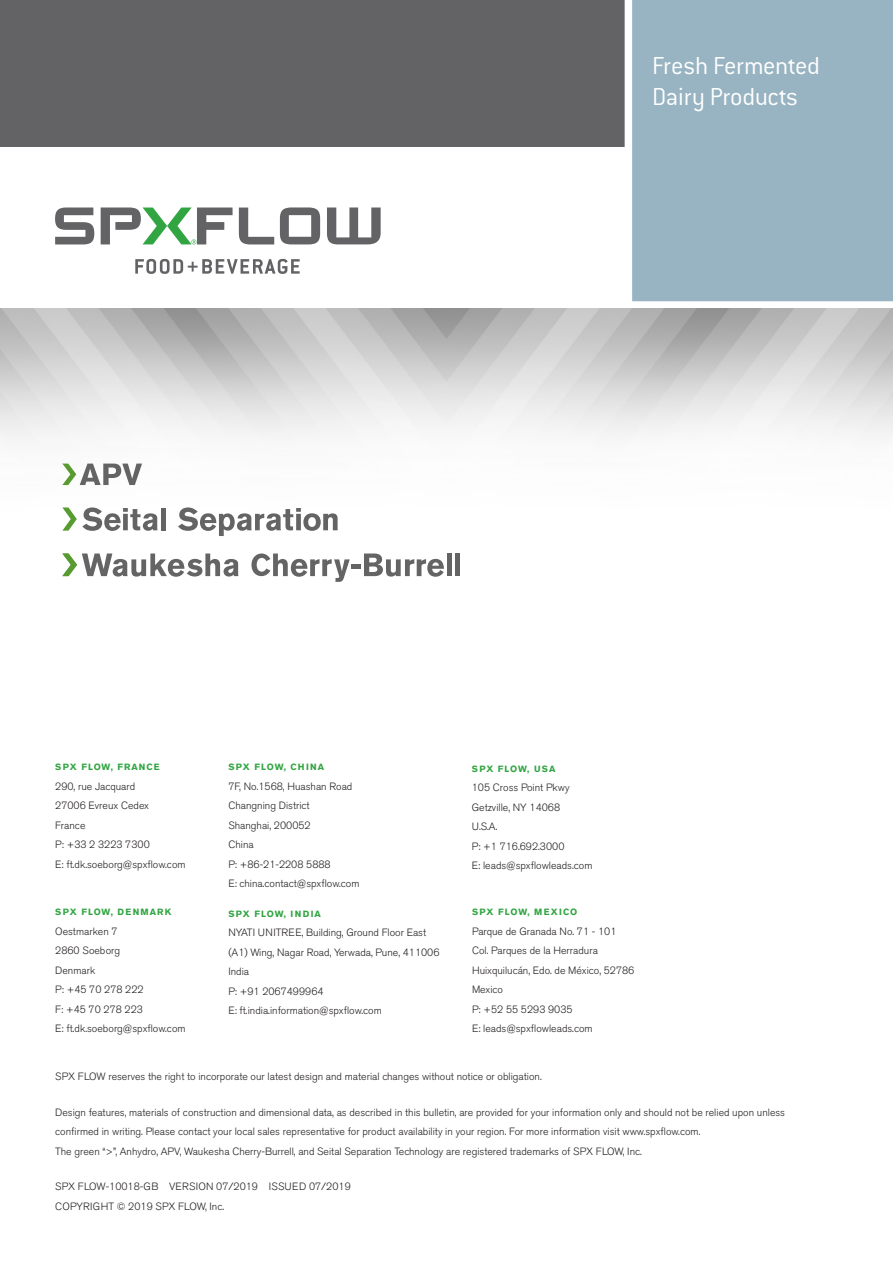
<style>
.page{position:relative;width:893px;height:1263px;background:#fff}
.page>*{position:absolute;margin:0;border:0;box-sizing:border-box;transform-origin:0 0}
.t1{font:300 27px/31.5px "Conduit ITC Std";letter-spacing:-.015em;color:#fff}
.t2{font:300 10.5px/19.5px "Akzidenz Grotesk BE";color:#231f20}
.t3{font:700 9px "Akzidenz Grotesk BE";letter-spacing:.11em;color:#32a543}
</style>
<div class="page">
<div style="left:0;top:0;width:630px;height:146px;background:#636366"></div>
<div style="left:631px;top:0;width:262px;height:305px;background:#98b4c2"></div>
<div style="left:0;top:301px;width:893px;height:8px;background:#fff"></div>
<div style="left:625px;top:0;width:7px;height:306px;background:#fff"></div>
<svg style="left:135px;top:259px;width:165px;height:15px"></svg>
<svg style="left:55px;top:207px;width:39px;height:37px"></svg>
<svg style="left:280px;top:207px;width:40px;height:37px"></svg>
<svg style="left:239px;top:208px;width:35px;height:36px"></svg>
<svg style="left:327px;top:207px;width:54px;height:37px"></svg>
<svg style="left:101px;top:207px;width:132px;height:37px"></svg>
<img style="left:0;top:309px;width:893px;height:222px">
<svg style="left:62px;top:464px;width:80px;height:21px"></svg>
<svg style="left:62px;top:553px;width:177px;height:24px"></svg>
<svg style="left:251px;top:553px;width:99px;height:29px"></svg>
<hr style="left:351px;top:564px;width:10px;height:4px;background:#656464">
<svg style="left:364px;top:553px;width:80px;height:24px"></svg>
<hr style="left:447px;top:553px;width:4px;height:23px;background:#656464">
<div style="left:455px;top:553px;width:5px;height:23px;background:#656464"></div>
<hr style="left:162px;top:508px;width:4px;height:22px;background:#656464">
<svg style="left:178px;top:507px;width:160px;height:29px"></svg>
<svg style="left:62px;top:507px;width:96px;height:24px"></svg>
<h1 class="t1" style="left:652px;top:50px;width:170px">Fresh Fermented<br>Dairy Products</h1>
<p class="t3" style="left:55px;top:762px;width:106px">SPX FLOW, FRANCE</p>
<p class="t2" style="left:55px;top:776px;width:132px">290, rue Jacquard<br>27006 Evreux Cedex<br>France<br>P: +33 2 3223 7300<br>E: ft.dk.soeborg@spxflow.com</p>
<p class="t3" style="left:55px;top:907px;width:118px">SPX FLOW, DENMARK</p>
<p class="t2" style="left:55px;top:922px;width:132px">Oestmarken 7<br>2860 Soeborg<br>Denmark<br>P: +45 70 278 222<br>F: +45 70 278 223<br>E: ft.dk.soeborg@spxflow.com</p>
<p class="t3" style="left:228px;top:762px;width:97px">SPX FLOW, CHINA</p>
<p class="t2" style="left:228px;top:776px;width:133px">7F, No.1568, Huashan Road<br>Changning District<br>Shanghai, 200052<br>China<br>P: +86-21-2208 5888<br>E: china.contact@spxflow.com</p>
<p class="t3" style="left:228px;top:908px;width:94px">SPX FLOW, INDIA</p>
<p class="t2" style="left:228px;top:923px;width:213px">NYATI UNITREE, Building, Ground Floor East (A1) Wing, Nagar Road, Yerwada, Pune, 411006<br>India<br>P: +91 2067499964<br>E: ft.india.information@spxflow.com</p>
<p class="t3" style="left:472px;top:763px;width:85px">SPX FLOW, USA</p>
<p class="t2" style="left:472px;top:778px;width:122px">105 Cross Point Pkwy<br>Getzville, NY 14068<br>U.S.A.<br>P: +1 716.692.3000<br>E: leads@spxflowleads.com</p>
<p class="t3" style="left:472px;top:907px;width:107px">SPX FLOW, MEXICO</p>
<p class="t2" style="left:472px;top:922px;width:164px">Parque de Granada No. 71 - 101<br>Col. Parques de la Herradura<br>Huixquilucán, Edo. de México, 52786<br>Mexico<br>P: +52 55 5293 9035<br>E: leads@spxflowleads.com</p>
<p class="t2" style="left:55px;top:1067px;width:488px">SPX FLOW reserves the right to incorporate our latest design and material changes without notice or obligation.</p>
<p class="t2" style="left:55px;top:1102px;width:731px">Design features, materials of construction and dimensional data, as described in this bulletin, are provided for your information only and should not be relied upon unless confirmed in writing. Please contact your local sales representative for product availability in your region. For more information visit www.spxflow.com.<br>The green “&gt;”, Anhydro, APV, Waukesha Cherry-Burrell, and Seital Separation Technology are registered trademarks of SPX FLOW, Inc.</p>
<p class="t2" style="left:55px;top:1177px;width:297px">SPX FLOW-10018-GB VERSION 07/2019 ISSUED 07/2019<br>COPYRIGHT © 2019 SPX FLOW, Inc.</p>
</div>
